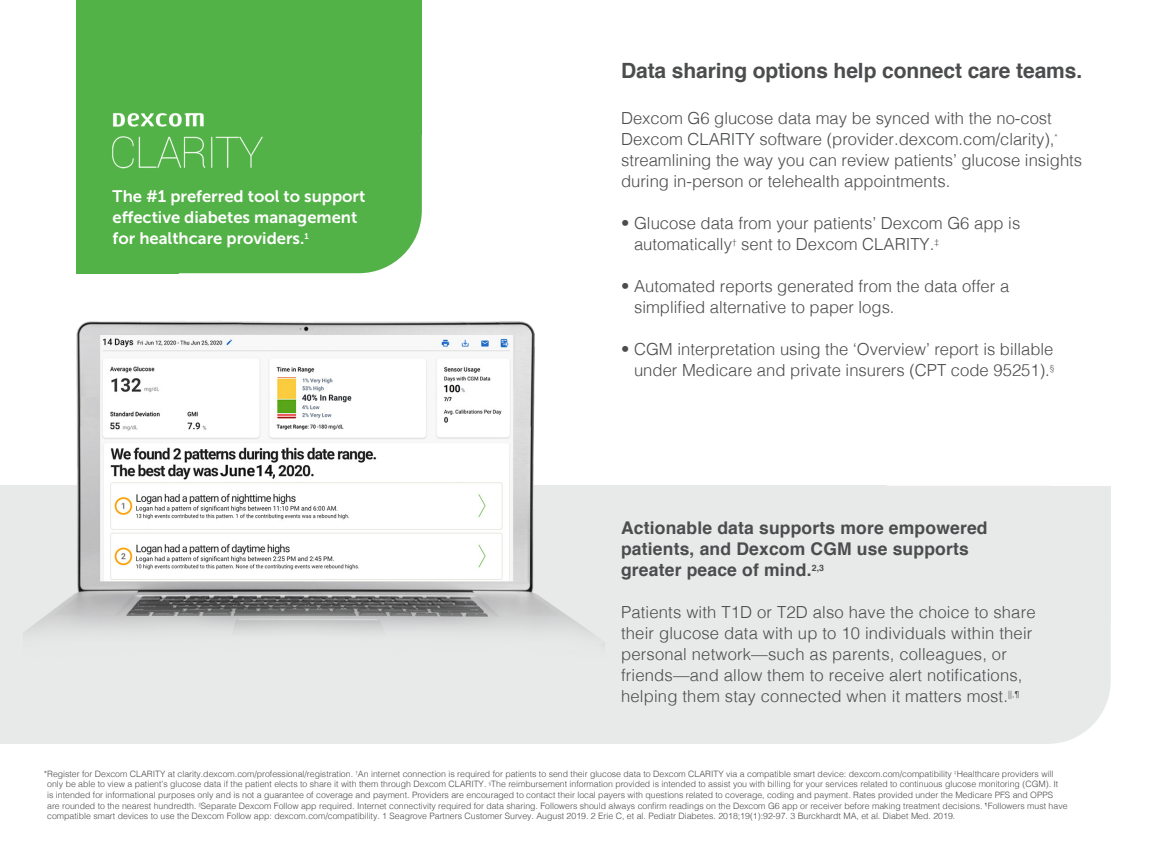
<style>
.page{position:relative;width:1149px;height:861px;background:#fff}
.page>*{position:absolute;margin:0;border:0;box-sizing:border-box;transform-origin:0 0}
.t1{font:700 21px "Helvetica";letter-spacing:-.005em;color:#4b4c4d}
.t2{font:700 17.5px/21px "Helvetica";letter-spacing:.01em;color:#4b4c4d}
.t3{font:300 16.62px/21px "Helvetica";color:#4b4c4d}
.t4{font:16.62px/21px "Museo Sans 700";color:#fff}
.t5{font:300 8.75px/10.5px "Helvetica";color:#4b4c4d}
</style>
<div class="page">
<div style="left:176px;top:0;width:246px;height:135px;background:#53b247"></div>
<div style="left:915px;top:485px;width:195px;height:137px;background:#e8e9e9"></div>
<div style="left:0;top:485px;width:1110px;height:258px;background:#e8e9e9;border-radius:63px"></div>
<div style="left:0;top:485px;width:886px;height:258px;background:#e8e9e9"></div>
<div style="left:85px;top:0;width:337px;height:273px;background:#53b247;border-radius:63px"></div>
<div style="left:76px;top:0;width:103px;height:273px;background:#53b247"></div>
<img style="left:112px;top:113px;width:151px;height:55px">
<img style="left:23px;top:321px;width:582px;height:324px">
<p class="t4" style="left:113px;top:185px;width:254px">The #1 preferred tool to support effective diabetes management for healthcare providers.<sup>1</sup></p>
<p class="t1" style="left:621px;top:54px;width:463px">Data sharing options help connect care teams.</p>
<p class="t3" style="left:621px;top:106px;width:462px">Dexcom G6 glucose data may be synced with the no-cost Dexcom CLARITY software (provider.dexcom.com/clarity),<sup>* </sup>streamlining the way you can review patients’ glucose insights during in-person or telehealth appointments.</p>
<p class="t3" style="left:634px;top:211px;width:388px;text-indent:-13px">• Glucose data from your patients’ Dexcom G6 app is automatically<sup>†</sup> sent to Dexcom CLARITY.<sup>‡</sup></p>
<p class="t3" style="left:634px;top:274px;width:377px;text-indent:-13px">• Automated reports generated from the data offer a simplified alternative to paper logs.</p>
<p class="t3" style="left:621px;top:337px;width:435px;text-align:right">• CGM interpretation using the ‘Overview’ report is billable under Medicare and private insurers (CPT code 95251).<sup>§</sup></p>
<p class="t2" style="left:621px;top:517px;width:368px">Actionable data supports more empowered patients, and Dexcom CGM use supports greater peace of mind.<sup>2,3</sup></p>
<p class="t3" style="left:621px;top:600px;width:416px">Patients with T1D or T2D also have the choice to share their glucose data with up to 10 individuals within their personal network—such as parents, colleagues, or friends—and allow them to receive alert notifications, helping them stay connected when it matters most.<sup>||,¶</sup></p>
<p class="t5" style="left:47px;top:767px;width:1022px;text-indent:-3px">*Register for Dexcom CLARITY at clarity.dexcom.com/professional/registration. <sup>†</sup>An internet connection is required for patients to send their glucose data to Dexcom CLARITY via a compatible smart device: dexcom.com/compatibility <sup>‡</sup>Healthcare providers will only be able to view a patient’s glucose data if the patient elects to share it with them through Dexcom CLARITY. <sup>§</sup>The reimbursement information provided is intended to assist you with billing for your services related to continuous glucose monitoring (CGM). It<br>is intended for informational purposes only and is not a guarantee of coverage and payment. Providers are encouraged to contact their local payers with questions related to coverage, coding and payment. Rates provided under the Medicare PFS and OPPS are rounded to the nearest hundredth. <sup>||</sup>Separate Dexcom Follow app required. Internet connectivity required for data sharing. Followers should always confirm readings on the Dexcom G6 app or receiver before making treatment decisions. <sup>¶</sup>Followers must have compatible smart devices to use the Dexcom Follow app: dexcom.com/compatibility. 1 Seagrove Partners Customer Survey. August 2019. 2 Erie C, et al. Pediatr Diabetes. 2018;19(1):92-97. 3 Burckhardt MA, et al. Diabet Med. 2019.</p>
</div>
